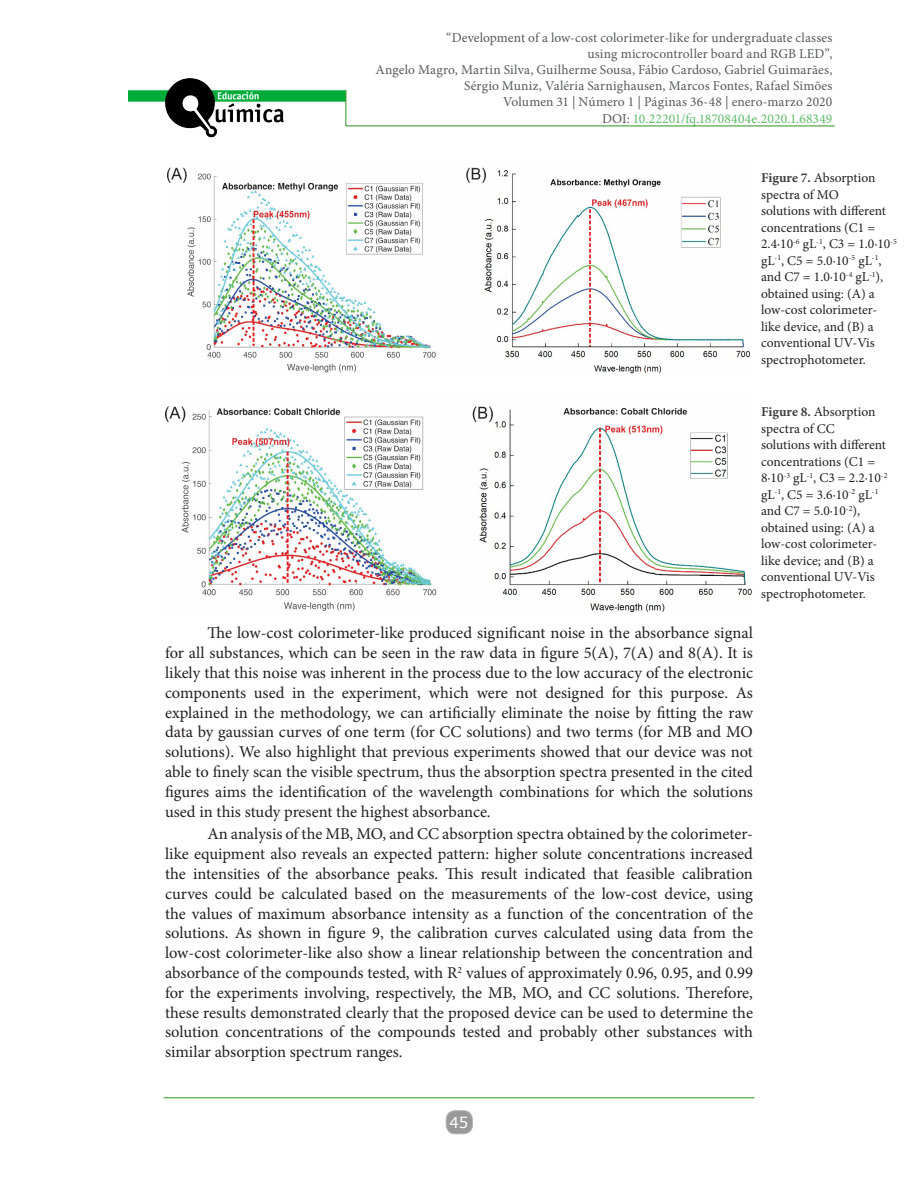
<style>
.page{position:relative;width:918px;height:1188px;background:#fff}
.page>*{position:absolute;margin:0;border:0;box-sizing:border-box;transform-origin:0 0}
.P-san{font:16.5px/19.8px "Minion Pro";color:#231f20;text-align:justify}
.t1{font:15px "Verdana";color:#fff}
.PieImg{font:13.5px/16.5px "Minion Pro";color:#231f20}
.t2{font:13.5px/16.2px "Minion Pro";letter-spacing:.01em;color:#57585a;text-align:right}
.s1{color:#5ebb6a}
.s2{font-weight:700;color:#3e3e3f}
</style>
<div class="page">
<img style="left:128px;top:78px;width:217px;height:59px">
<hr style="left:345px;top:125px;width:491px;height:2px;background:#8ac084">
<hr style="left:346px;top:126px;width:489px;height:1px;background:#3fa535">
<hr style="left:345px;top:89px;width:2px;height:38px;background:#231f20;opacity:.44">
<hr style="left:346px;top:90px;width:1px;height:36px;background:#3fa535">
<div style="left:446px;top:1111px;width:26px;height:23px;background:#999;border-radius:9px"></div>
<div style="left:446px;top:1110px;width:27px;height:24px;border:1px solid #b4b5b8;border-radius:9px"></div>
<hr style="left:163px;top:1097px;width:592px;height:2px;background:#71b76a">
<hr style="left:164px;top:1098px;width:590px;height:1px;background:#3fa535">
<img style="left:167px;top:167px;width:583px;height:206px">
<img style="left:165px;top:406px;width:587px;height:206px">
<p class="t2" style="left:375px;top:29px;width:458px">“Development of a low-cost colorimeter-like for undergraduate classes<br>using microcontroller board and RGB LED”,<br>Angelo Magro, Martin Silva, Guilherme Sousa, Fábio Cardoso, Gabriel Guimarães, Sérgio Muniz, Valéria Sarnighausen, Marcos Fontes, Rafael Simões<br>Volumen 31 | Número 1 | Páginas 36-48 | enero-marzo 2020<br>DOI: <span class="s1">10.22201/fq.18708404e.2020.1.68349</span></p>
<p class="PieImg" style="left:761px;top:170px;width:137px"><span class="s2">Figure 7.</span> Absorption spectra of MO<br>solutions with different concentrations (C1 =<br>2.4∙10<sup>-6</sup> gL<sup>-1</sup>, C3 = 1.0∙10<sup>-5 </sup>gL<sup>-1</sup>, C5 = 5.0∙10<sup>-5</sup> gL<sup>-1</sup>, and C7 = 1.0∙10<sup>-4</sup> gL<sup>-1</sup>), obtained using: (A) a low-cost colorimeter&shy;like device, and (B) a conventional UV-Vis spectrophotometer.</p>
<p class="PieImg" style="left:761px;top:404px;width:128px"><span class="s2">Figure 8.</span> Absorption spectra of CC<br>solutions with different concentrations (C1 =<br>8∙10<sup>-3</sup> gL<sup>-1</sup>, C3 = 2.2∙10<sup>-2 </sup>gL<sup>-1</sup>, C5 = 3.6∙10<sup>-2</sup> gL<sup>-1 </sup>and C7 = 5.0∙10<sup>-2</sup>), obtained using: (A) a low-cost colorimeter&shy;like device; and (B) a conventional UV-Vis spectrophotometer.</p>
<p class="P-san" style="left:165px;top:623px;width:590px;text-indent:43px">The low-cost colorimeter-like produced significant noise in the absorbance signal for all substances, which can be seen in the raw data in figure 5(A), 7(A) and 8(A). It is likely that this noise was inherent in the process due to the low accuracy of the electronic components used in the experiment, which were not designed for this purpose. As explained in the methodology, we can artificially eliminate the noise by fitting the raw data by gaussian curves of one term (for CC solutions) and two terms (for MB and MO solutions). We also highlight that previous experiments showed that our device was not able to finely scan the visible spectrum, thus the absorption spectra presented in the cited figures aims the identification of the wavelength combinations for which the solutions used in this study present the highest absorbance.</p>
<p class="P-san" style="left:165px;top:824px;width:590px;text-indent:43px">An analysis of the MB, MO, and CC absorption spectra obtained by the colorimeter&shy;like equipment also reveals an expected pattern: higher solute concentrations increased the intensities of the absorbance peaks. This result indicated that feasible calibration curves could be calculated based on the measurements of the low-cost device, using the values of maximum absorbance intensity as a function of the concentration of the solutions. As shown in figure 9, the calibration curves calculated using data from the low-cost colorimeter-like also show a linear relationship between the concentration and absorbance of the compounds tested, with R<sup>2</sup> values of approximately 0.96, 0.95, and 0.99 for the experiments involving, respectively, the MB, MO, and CC solutions. Therefore, these results demonstrated clearly that the proposed device can be used to determine the solution concentrations of the compounds tested and probably other substances with similar absorption spectrum ranges.</p>
<p class="t1" style="left:450px;top:1113px;width:20px">45</p>
</div>
